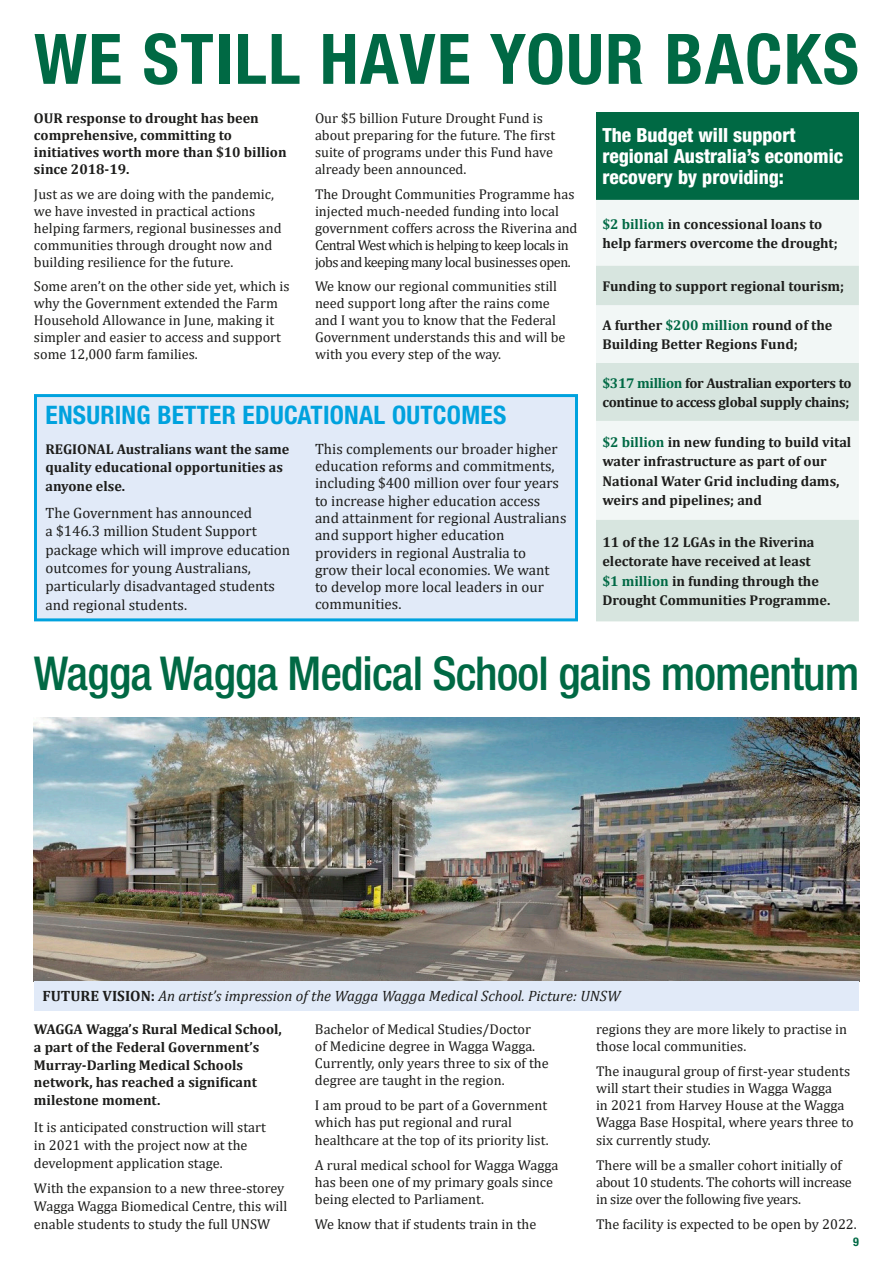
<style>
.page{position:relative;width:893px;height:1263px;background:#fff}
.page>*{position:absolute;margin:0;border:0;box-sizing:border-box;transform-origin:0 0}
.t1{font:700 condensed 69.75px "Helvetica Neue LT Std";letter-spacing:.02em;color:#006944}
.t2{font:500 condensed 46.8px "Helvetica Neue LT Std";letter-spacing:-.02em;color:#006944}
.t3{font:700 condensed 25.5px "Helvetica Neue LT Std";letter-spacing:.01em;color:#00a2de}
.t4{font:800 condensed 19.5px/21px "Helvetica Neue LT Std";color:#fff}
.t5{font:15px/17.2px "Cambria";color:#1d1d1b}
.t6{font:italic 15px "Cambria";color:#1d1d1b}
.t7{font:14.25px/17px "Cambria";color:#1d1d1b}
.t8{font:700 14.25px/19.5px "Cambria";color:#1d1d1b}
.t9{font:14.25px/17.2px "Cambria";letter-spacing:-.02em;color:#1d1d1b}
.t10{font:700 14.25px/19.5px "Cambria";letter-spacing:-.02em;color:#1d1d1b}
.t11{font:700 condensed 12px "Helvetica Neue LT Std";color:#006944}
.s1{color:#006944}
.s2{font-weight:700;font-style:normal}
</style>
<div class="page">
<img style="left:34px;top:717px;width:825px;height:264px">
<div style="left:34px;top:981px;width:825px;height:29px;background:#e1eaf8"></div>
<div style="left:596px;top:112px;width:263px;height:88px;background:#006944"></div>
<div style="left:596px;top:200px;width:263px;height:66px;background:#f2f7f6"></div>
<svg style="left:596px;top:266px;width:263px;height:355px;fill:#d7e5df"></svg>
<div style="left:35px;top:396px;width:541px;height:224px;background:#e1eaf8"></div>
<div style="left:34px;top:394px;width:544px;height:227px;border:3px solid #00a2de"></div>
<h1 class="t1" style="left:34px;top:17px;width:826px">WE STILL HAVE YOUR BACKS</h1>
<p class="t8" style="left:34px;top:109px;width:254px;line-height:17px">OUR response to drought has been comprehensive, committing to initiatives worth more than $10 billion since 2018-19.</p>
<p class="t7" style="left:34px;top:186px;width:249px">Just as we are doing with the pandemic, we have invested in practical actions helping farmers, regional businesses and communities through drought now and building resilience for the future.</p>
<p class="t7" style="left:34px;top:278px;width:257px">Some aren’t on the other side yet, which is why the Government extended the Farm Household Allowance in June, making it simpler and easier to access and support some 12,000 farm families.</p>
<p class="t7" style="left:315px;top:110px;width:242px">Our $5 billion Future Drought Fund is about preparing for the future. The first suite of programs under this Fund have already been announced.</p>
<p class="t7" style="left:315px;top:185px;width:264px">The Drought Communities Programme has injected much-needed funding into local government coffers across the Riverina and Central West which is helping to keep locals in jobs and keeping many local businesses open.</p>
<p class="t7" style="left:315px;top:278px;width:252px">We know our regional communities still need support long after the rains come and I want you to know that the Federal Government understands this and will be with you every step of the way.</p>
<h3 class="t4" style="left:602px;top:124px;width:242px">The Budget will support regional Australia’s economic recovery by providing:</h3>
<p class="t8" style="left:602px;top:214px;width:237px"><span class="s1">$2 billion</span> in concessional loans to help farmers overcome the drought;</p>
<p class="t8" style="left:602px;top:276px;width:243px">Funding to support regional tourism;</p>
<p class="t8" style="left:602px;top:315px;width:232px">A further <span class="s1">$200 million</span> round of the<br>Building Better Regions Fund;</p>
<p class="t10" style="left:602px;top:373px;width:251px"><span class="s1">$317 million</span> for Australian exporters to continue to access global supply chains;</p>
<p class="t8" style="left:602px;top:432px;width:250px"><span class="s1">$2 billion</span> in new funding to build vital water infrastructure as part of our National Water Grid including dams, weirs and pipelines; and</p>
<p class="t8" style="left:602px;top:532px;width:229px">11 of the 12 LGAs in the Riverina electorate have received at least <span class="s1">$1 million</span> in funding through the<br>Drought Communities Programme.</p>
<h3 class="t3" style="left:46px;top:399px;width:462px">ENSURING BETTER EDUCATIONAL OUTCOMES</h3>
<p class="t8" style="left:46px;top:439px;width:245px;line-height:18.5px">REGIONAL Australians want the same quality educational opportunities as anyone else.</p>
<p class="t5" style="left:46px;top:503px;width:246px;line-height:18.5px">The Government has announced<br>a $146.3 million Student Support package which will improve education outcomes for young Australians, particularly disadvantaged students and regional students.</p>
<p class="t5" style="left:315px;top:440px;width:253px">This complements our broader higher education reforms and commitments, including $400 million over four years to increase higher education access and attainment for regional Australians and support higher education providers in regional Australia to<br>grow their local economies. We want<br>to develop more local leaders in our communities.</p>
<h2 class="t2" style="left:34px;top:646px;width:827px">Wagga Wagga Medical School gains momentum</h2>
<p class="t6" style="left:43px;top:986px;width:579px"><span class="s2">FUTURE VISION:</span> An artist’s impression of the Wagga Wagga Medical School. Picture: UNSW</p>
<p class="t8" style="left:34px;top:1019px;width:249px;line-height:17.9px">WAGGA Wagga’s Rural Medical School, a part of the Federal Government’s<br>Murray-Darling Medical Schools network, has reached a significant milestone moment.</p>
<p class="t7" style="left:34px;top:1118px;width:234px;line-height:17.9px">It is anticipated construction will start in 2021 with the project now at the development application stage.</p>
<p class="t7" style="left:34px;top:1179px;width:255px;line-height:17.9px">With the expansion to a new three-storey<br>Wagga Wagga Biomedical Centre, this will enable students to study the full UNSW</p>
<p class="t7" style="left:315px;top:1020px;width:235px">Bachelor of Medical Studies/Doctor<br>of Medicine degree in Wagga Wagga.<br>Currently, only years three to six of the degree are taught in the region.</p>
<p class="t7" style="left:315px;top:1097px;width:235px">I am proud to be part of a Government which has put regional and rural healthcare at the top of its priority list.</p>
<p class="t7" style="left:315px;top:1156px;width:245px">A rural medical school for Wagga Wagga has been one of my primary goals since being elected to Parliament.</p>
<p class="t7" style="left:315px;top:1215px;width:223px">We know that if students train in the</p>
<p class="t7" style="left:596px;top:1020px;width:253px">regions they are more likely to practise in those local communities.</p>
<p class="t7" style="left:596px;top:1062px;width:259px">The inaugural group of first-year students will start their studies in Wagga Wagga<br>in 2021 from Harvey House at the Wagga Wagga Base Hospital, where years three to six currently study.</p>
<p class="t9" style="left:596px;top:1156px;width:257px">There will be a smaller cohort initially of about 10 students. The cohorts will increase in size over the following five years.</p>
<p class="t7" style="left:596px;top:1215px;width:262px">The facility is expected to be open by 2022.</p>
<p class="t11" style="left:853px;top:1234px;width:7px">9</p>
</div>
